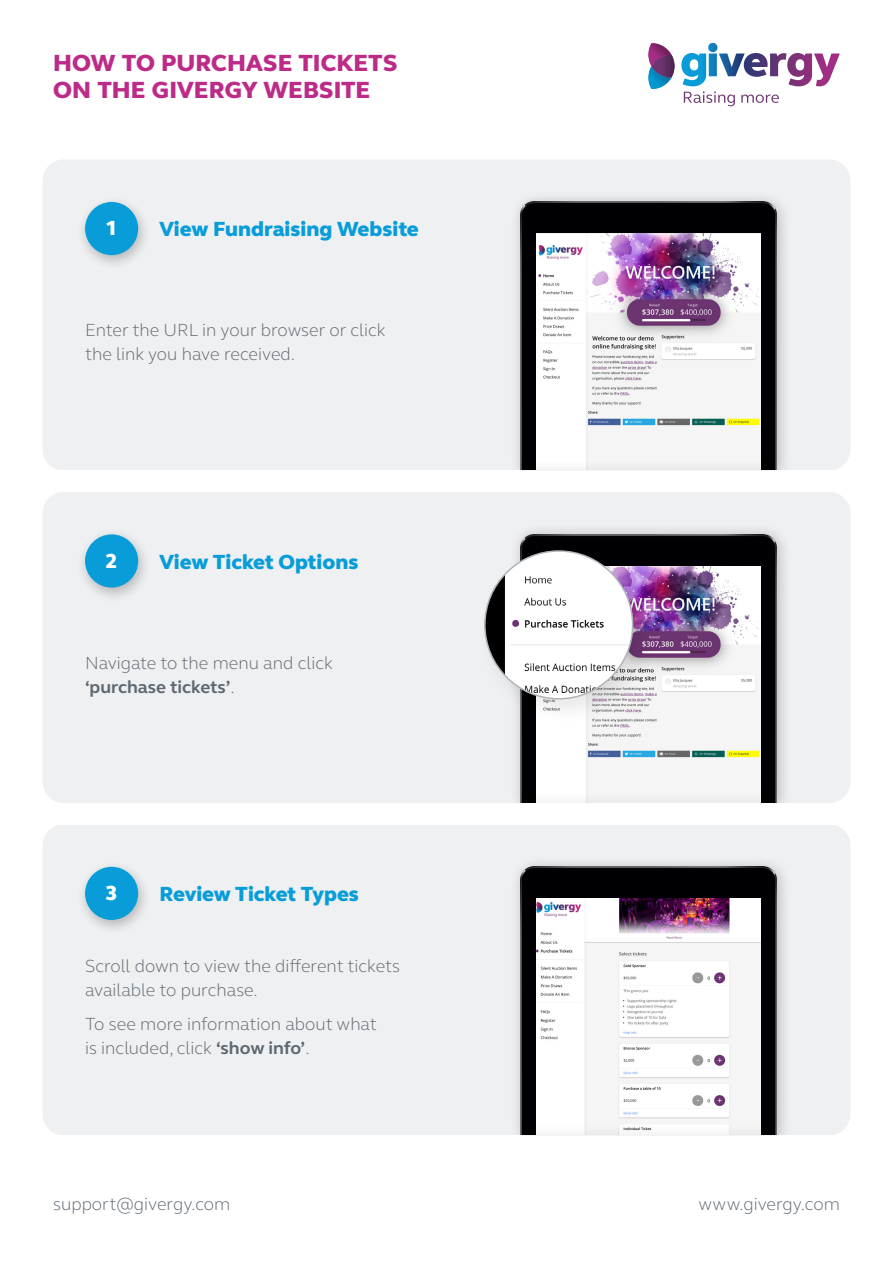
<style>
.page{position:relative;width:893px;height:1263px;background:#fff}
.page>*{position:absolute;margin:0;border:0;box-sizing:border-box;transform-origin:0 0}
.t1{font:800 24px/27px "FS Elliot Pro";letter-spacing:.005em;color:#bc2b87}
.t2{font:800 21px "FS Elliot Pro";color:#089dd9}
.t3{font:800 21px "FS Elliot Pro";color:#fff}
.t4{font:300 18px/24px "FS Elliot Pro";color:#5e6871}
.s1{font-weight:700}
</style>
<div class="page">
<svg style="left:648px;top:43px;width:26px;height:46px"></svg>
<svg style="left:681px;top:43px;width:159px;height:63px"></svg>
<div style="left:43px;top:492px;width:807px;height:311px;background:#eff0f1;border-radius:21px"></div>
<div style="left:509px;top:522px;width:283px;height:281px;background:#000;opacity:.25"></div>
<img style="left:521px;top:534px;width:255px;height:258px">
<div style="left:43px;top:824px;width:807px;height:311px;background:#eff0f1;border-radius:21px"></div>
<div style="left:509px;top:854px;width:283px;height:281px;background:#000;opacity:.25"></div>
<img style="left:521px;top:867px;width:255px;height:258px">
<div style="left:43px;top:159px;width:807px;height:312px;background:#eff0f1;border-radius:21px"></div>
<div style="left:509px;top:190px;width:283px;height:281px;background:#000;opacity:.25"></div>
<img style="left:521px;top:202px;width:255px;height:258px">
<img style="left:536px;top:234px;width:224px;height:226px">
<img style="left:536px;top:566px;width:224px;height:226px">
<img style="left:536px;top:898px;width:224px;height:227px">
<div style="left:474px;top:540px;width:186px;height:186px;background:#000;opacity:.1"></div>
<img style="left:485px;top:551px;width:148px;height:148px;border-radius:74px">
<svg style="left:521px;top:460px;width:255px;height:11px"></svg>
<svg style="left:521px;top:792px;width:255px;height:11px"></svg>
<svg style="left:521px;top:1125px;width:255px;height:10px"></svg>
<div style="left:76px;top:195px;width:76px;height:76px;background:#000;opacity:.25"></div>
<div style="left:85px;top:202px;width:53px;height:53px;background:#089dd9;border-radius:50%"></div>
<div style="left:76px;top:527px;width:76px;height:76px;background:#000;opacity:.25"></div>
<div style="left:85px;top:534px;width:53px;height:53px;background:#089dd9;border-radius:50%"></div>
<div style="left:76px;top:859px;width:76px;height:76px;background:#000;opacity:.25"></div>
<div style="left:85px;top:867px;width:53px;height:53px;background:#089dd9;border-radius:50%"></div>
<h1 class="t1" style="left:53px;top:49px;width:346px">HOW TO PURCHASE TICKETS<br>ON THE GIVERGY WEBSITE</h1>
<p class="t3" style="left:106px;top:214px;width:14px">1</p>
<p class="t2" style="left:159px;top:215px;width:261px">View Fundraising Website</p>
<p class="t4" style="left:85px;top:318px;width:302px">Enter the URL in your browser or click the link you have received.</p>
<p class="t3" style="left:106px;top:547px;width:14px">2</p>
<p class="t2" style="left:159px;top:548px;width:200px">View Ticket Options</p>
<p class="t4" style="left:85px;top:650px;width:249px">Navigate to the menu and click <span class="s1">‘purchase tickets’</span>.</p>
<p class="t3" style="left:106px;top:879px;width:14px">3</p>
<p class="t2" style="left:159px;top:880px;width:201px">Review Ticket Types</p>
<p class="t4" style="left:85px;top:953px;width:317px">Scroll down to view the different tickets available to purchase.</p>
<p class="t4" style="left:85px;top:1012px;width:293px">To see more information about what is included, click <span class="s1">‘show info’</span>.</p>
<p class="t4" style="left:53px;top:1191px;width:179px">support@givergy.com</p>
<p class="t4" style="left:698px;top:1191px;width:143px">www.givergy.com</p>
</div>
